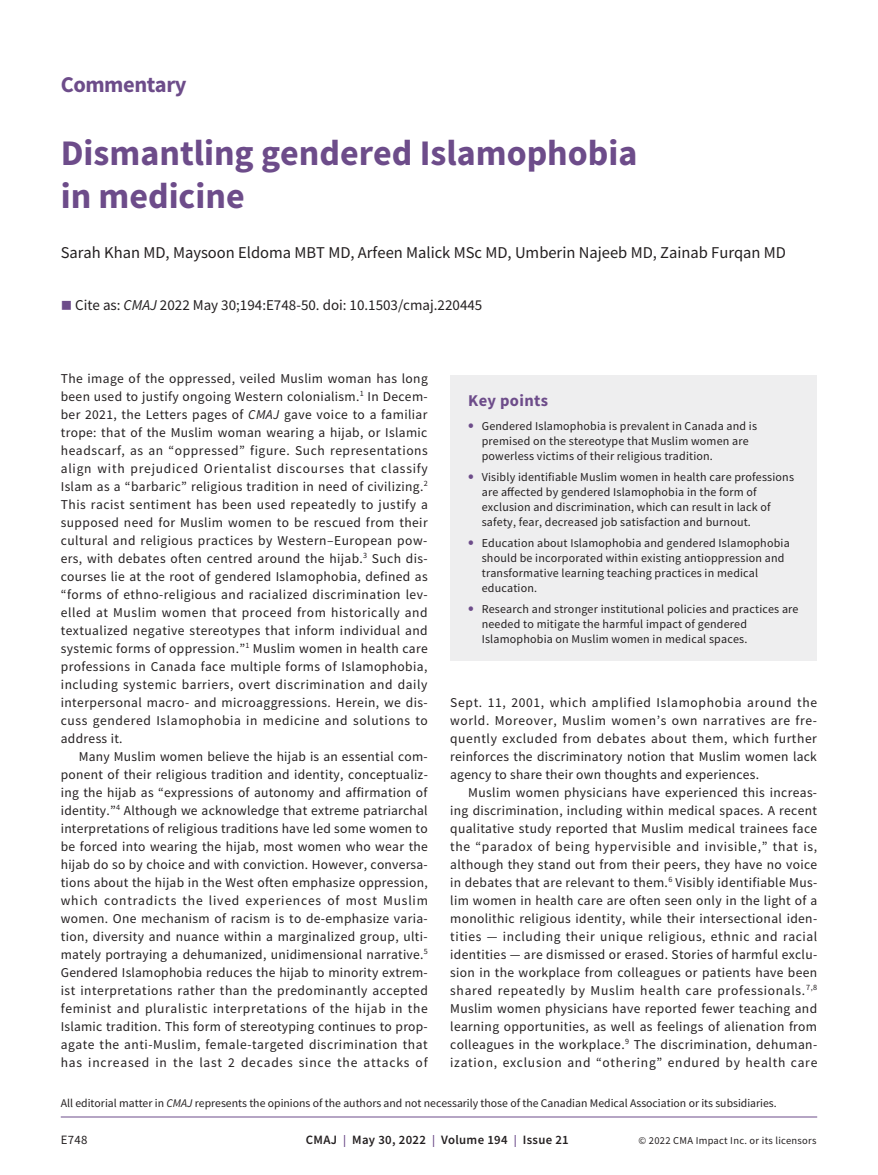
<style>
.page{position:relative;width:878px;height:1175px;background:#fff}
.page>*{position:absolute;margin:0;border:0;box-sizing:border-box;transform-origin:0 0}
.t1{font:700 36px/43.2px "Source Sans Pro";color:#6d4c8a}
.t2{font:700 22.5px "Source Sans Pro";letter-spacing:-.02em;color:#6d4c8a}
.t3{font:16.5px "Source Sans Pro";color:#231f20}
.t4{font:700 16.5px "Source Sans Pro";letter-spacing:.02em;color:#6d4c8a}
.t5{font:15px "Source Sans Pro";color:#231f20}
.t6{font:13.5px/18px "Source Sans Pro";letter-spacing:.045em;color:#231f20;text-align:justify}
.t7{font:600 12.75px "Source Sans Pro";letter-spacing:.025em;color:#231f20}
.t8{font:12.75px "Source Sans Pro";color:#231f20}
.t9{font:12px/15px "Source Sans Pro";letter-spacing:.015em;color:#231f20}
.t10{font:11.7px "Source Sans Pro";color:#231f20}
.t11{font:10.5px "Source Sans Pro";letter-spacing:.025em;color:#231f20}
.s1{color:#6d4c8a}
.s2{font-style:italic}
.s3{font-weight:700;font-size:16.5px;color:#6d4c8a}
.s4{font-size:12px;color:#6d4c8a}
</style>
<div class="page">
<hr style="left:61px;top:1116px;width:756px;height:1px;background:#6d4c8a">
<div style="left:450px;top:375px;width:367px;height:285px;background:#eeeeef"></div>
<h2 class="t2" style="left:61px;top:69px;width:127px">Commentary</h2>
<h1 class="t1" style="left:61px;top:131px;width:578px">Dismantling gendered Islamophobia in medicine</h1>
<p class="t3" style="left:61px;top:242px;width:726px">Sarah Khan MD, Maysoon Eldoma MBT MD, Arfeen Malick MSc MD, Umberin Najeeb MD, Zainab Furqan MD</p>
<p class="t5" style="left:61px;top:296px;width:423px"><span class="s1">■</span> Cite as: <span class="s2">CMAJ</span> 2022 May 30;194:E748-50. doi: 10.1503/cmaj.220445</p>
<p class="t6" style="left:61px;top:369px;width:368px">The image of the oppressed, veiled Muslim woman has long been used to justify ongoing Western colonialism.<sup>1</sup> In Decem&shy;ber 2021, the Letters pages of <span class="s2">CMAJ</span> gave voice to a familiar trope: that of the Muslim woman wearing a hijab, or Islamic headscarf, as an “oppressed” figure. Such representations align with prejudiced Orientalist discourses that classify Islam as a “barbaric” religious tradition in need of civilizing.<sup>2<br></sup>This racist sentiment has been used repeatedly to justify a supposed need for Muslim women to be rescued from their cultural and religious practices by Western–European pow&shy;ers, with debates often centred around the hijab.<sup>3</sup> Such dis&shy;courses lie at the root of gendered Islamophobia, defined as “forms of ethno-religious and racialized discrimination lev&shy;elled at Muslim women that proceed from historically and textualized negative stereotypes that inform individual and systemic forms of oppression.”<sup>1</sup> Muslim women in health care professions in Canada face multiple forms of Islamophobia, including systemic barriers, overt discrimination and daily interpersonal macro- and microaggressions. Herein, we dis&shy;cuss gendered Islamophobia in medicine and solutions to address it.</p>
<p class="t6" style="left:61px;top:747px;width:369px;text-indent:18px">Many Muslim women believe the hijab is an essential com&shy;ponent of their religious tradition and identity, conceptualiz&shy;ing the hijab as “expressions of autonomy and affirmation of identity.”<sup>4</sup> Although we acknowledge that extreme patriarchal interpretations of religious traditions have led some women to be forced into wearing the hijab, most women who wear the hijab do so by choice and with conviction. However, conversa&shy;tions about the hijab in the West often emphasize oppression, which contradicts the lived experiences of most Muslim women. One mechanism of racism is to de-emphasize varia&shy;tion, diversity and nuance within a marginalized group, ulti&shy;mately portraying a dehumanized, unidimensional narrative.<sup>5<br></sup>Gendered Islamophobia reduces the hijab to minority extrem&shy;ist interpretations rather than the predominantly accepted feminist and pluralistic interpretations of the hijab in the Islamic tradition. This form of stereotyping continues to prop&shy;agate the anti-Muslim, female-targeted discrimination that has increased in the last 2 decades since the attacks of</p>
<p class="t4" style="left:468px;top:389px;width:81px">Key points</p>
<p class="t9" style="left:482px;top:418px;width:277px;text-indent:-14px"><span class="s3">•</span> Gendered Islamophobia is prevalent in Canada and is premised on the stereotype that Muslim women are powerless victims of their religious tradition.</p>
<p class="t9" style="left:482px;top:469px;width:314px;text-indent:-14px"><span class="s3">•</span> Visibly identifiable Muslim women in health care professions are affected by gendered Islamophobia in the form of exclusion and discrimination, which can result in lack of safety, fear, decreased job satisfaction and burnout.</p>
<p class="t9" style="left:482px;top:535px;width:309px;text-indent:-14px"><span class="s3">•</span> Education about Islamophobia and gendered Islamophobia should be incorporated within existing antioppression and transformative learning teaching practices in medical education.</p>
<p class="t9" style="left:482px;top:601px;width:318px;text-indent:-14px"><span class="s3">•</span> Research and stronger institutional policies and practices are needed to mitigate the harmful impact of gendered<br>Islamophobia on Muslim women in medical spaces.</p>
<p class="t6" style="left:450px;top:693px;width:368px">Sept. 11, 2001, which amplified Islamophobia around the world. Moreover, Muslim women’s own narratives are fre&shy;quently excluded from debates about them, which further reinforces the discriminatory notion that Muslim women lack agency to share their own thoughts and experiences.</p>
<p class="t6" style="left:450px;top:783px;width:369px;text-indent:18px">Muslim women physicians have experienced this increas&shy;ing discrimination, including within medical spaces. A recent qualitative study reported that Muslim medical trainees face the “paradox of being hypervisible and invisible,” that is, although they stand out from their peers, they have no voice in debates that are relevant to them.<sup>6</sup> Visibly identifiable Mus&shy;lim women in health care are often seen only in the light of a monolithic religious identity, while their intersectional iden&shy;tities — including their unique religious, ethnic and racial identities — are dismissed or erased. Stories of harmful exclu&shy;sion in the workplace from colleagues or patients have been shared repeatedly by Muslim health care professionals.<sup>7,8<br></sup>Muslim women physicians have reported fewer teaching and learning opportunities, as well as feelings of alienation from colleagues in the workplace.<sup>9</sup> The discrimination, dehuman&shy;ization, exclusion and “othering” endured by health care</p>
<p class="t10" style="left:61px;top:1095px;width:717px">All editorial matter in <span class="s2">CMAJ</span> represents the opinions of the authors and not necessarily those of the Canadian Medical Association or its subsidiaries.</p>
<p class="t8" style="left:61px;top:1132px;width:28px">E748</p>
<p class="t7" style="left:306px;top:1131px;width:264px">CMAJ <span class="s4">|</span> May 30, 2022 <span class="s4">|</span> Volume 194 <span class="s4">|</span> Issue 21</p>
<p class="t11" style="left:638px;top:1134px;width:179px">© 2022 CMA Impact Inc. or its licensors</p>
</div>
